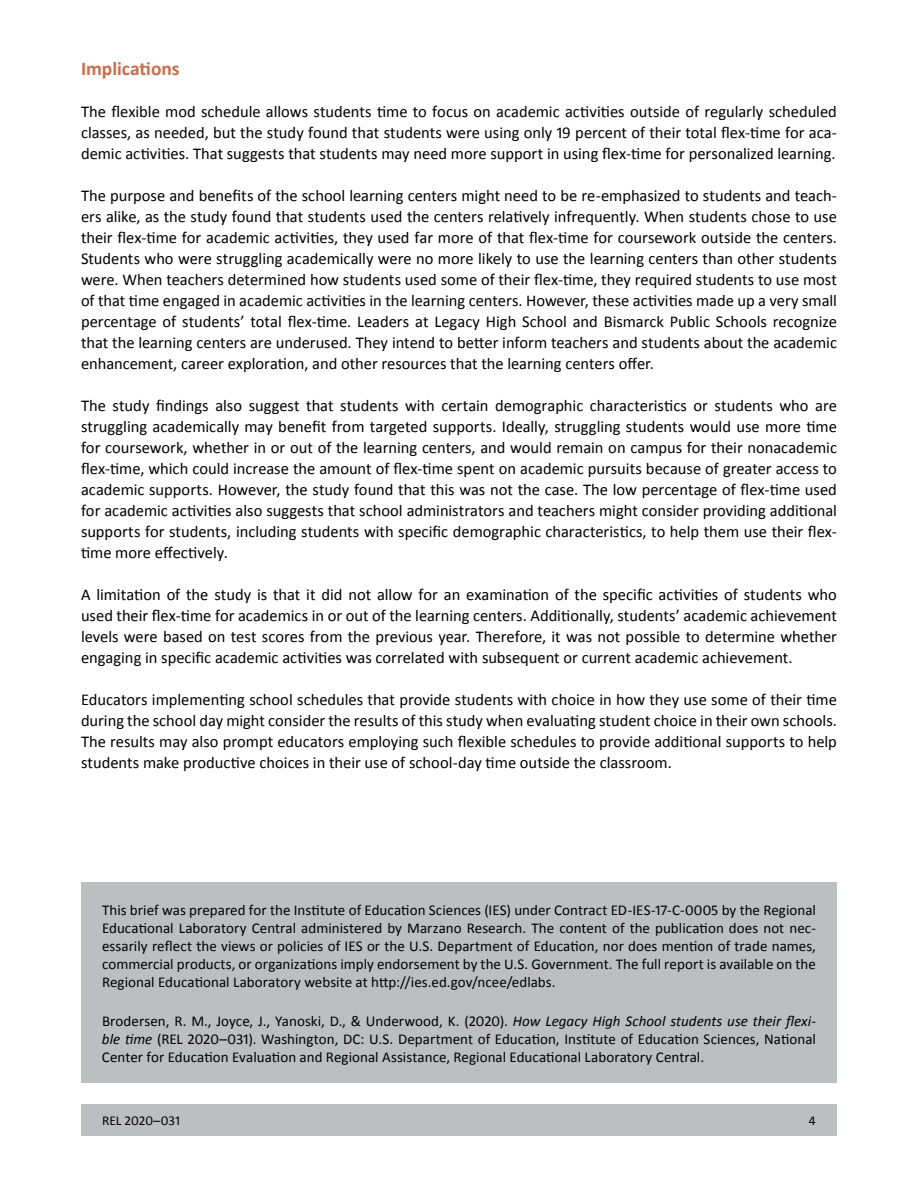
<style>
.page{position:relative;width:918px;height:1188px;background:#fff}
.page>*{position:absolute;margin:0;border:0;box-sizing:border-box;transform-origin:0 0}
.t1{font:700 19.5px "Calibri";color:#c96d4f}
.t2{font:16.5px/21px "Calibri";color:#000;text-align:justify}
.t3{font:15px/18px "Calibri";color:#000;text-align:justify}
.t4{font:13.5px "Calibri";color:#000}
.s1{font-style:italic}
</style>
<div class="page">
<div style="left:81px;top:1104px;width:756px;height:32px;background:#bcbec0"></div>
<div style="left:81px;top:883px;width:756px;height:200px;background:#bcbec0"></div>
<h2 class="t1" style="left:81px;top:56px;width:100px">Implications</h2>
<p class="t2" style="left:81px;top:101px;width:757px">The flexible mod schedule allows students time to focus on academic activities outside of regularly scheduled classes, as needed, but the study found that students were using only 19 percent of their total flex-time for aca&shy;demic activities. That suggests that students may need more support in using flex-time for personalized learning.</p>
<p class="t2" style="left:81px;top:185px;width:758px">The purpose and benefits of the school learning centers might need to be re-emphasized to students and teach&shy;ers alike, as the study found that students used the centers relatively infrequently. When students chose to use their flex-time for academic activities, they used far more of that flex-time for coursework outside the centers.<br>Students who were struggling academically were no more likely to use the learning centers than other students were. When teachers determined how students used some of their flex-time, they required students to use most of that time engaged in academic activities in the learning centers. However, these activities made up a very small percentage of students’ total flex-time. Leaders at Legacy High School and Bismarck Public Schools recognize that the learning centers are underused. They intend to better inform teachers and students about the academic enhancement, career exploration, and other resources that the learning centers offer.</p>
<p class="t2" style="left:81px;top:395px;width:758px">The study findings also suggest that students with certain demographic characteristics or students who are struggling academically may benefit from targeted supports. Ideally, struggling students would use more time for coursework, whether in or out of the learning centers, and would remain on campus for their nonacademic flex-time, which could increase the amount of flex-time spent on academic pursuits because of greater access to academic supports. However, the study found that this was not the case. The low percentage of flex-time used for academic activities also suggests that school administrators and teachers might consider providing additional supports for students, including students with specific demographic characteristics, to help them use their flex&shy;time more effectively.</p>
<p class="t2" style="left:81px;top:584px;width:758px">A limitation of the study is that it did not allow for an examination of the specific activities of students who used their flex-time for academics in or out of the learning centers. Additionally, students’ academic achievement levels were based on test scores from the previous year. Therefore, it was not possible to determine whether engaging in specific academic activities was correlated with subsequent or current academic achievement.</p>
<p class="t2" style="left:81px;top:689px;width:758px">Educators implementing school schedules that provide students with choice in how they use some of their time during the school day might consider the results of this study when evaluating student choice in their own schools.<br>The results may also prompt educators employing such flexible schedules to provide additional supports to help students make productive choices in their use of school-day time outside the classroom.</p>
<p class="t3" style="left:102px;top:901px;width:716px">This brief was prepared for the Institute of Education Sciences (IES) under Contract ED-IES-17-C-0005 by the Regional Educational Laboratory Central administered by Marzano Research. The content of the publication does not nec&shy;essarily reflect the views or policies of IES or the U.S. Department of Education, nor does mention of trade names, commercial products, or organizations imply endorsement by the U.S. Government. The full report is available on the Regional Educational Laboratory website at http://ies.ed.gov/ncee/edlabs.</p>
<p class="t3" style="left:102px;top:1012px;width:715px">Brodersen, R. M., Joyce, J., Yanoski, D., &amp; Underwood, K. (2020). <span class="s1">How Legacy High School students use their flexi&shy;ble time</span> (REL 2020–031). Washington, DC: U.S. Department of Education, Institute of Education Sciences, National Center for Education Evaluation and Regional Assistance, Regional Educational Laboratory Central.</p>
<p class="t4" style="left:102px;top:1112px;width:80px">REL 2020–031</p>
<p class="t4" style="left:809px;top:1112px;width:9px">4</p>
</div>
